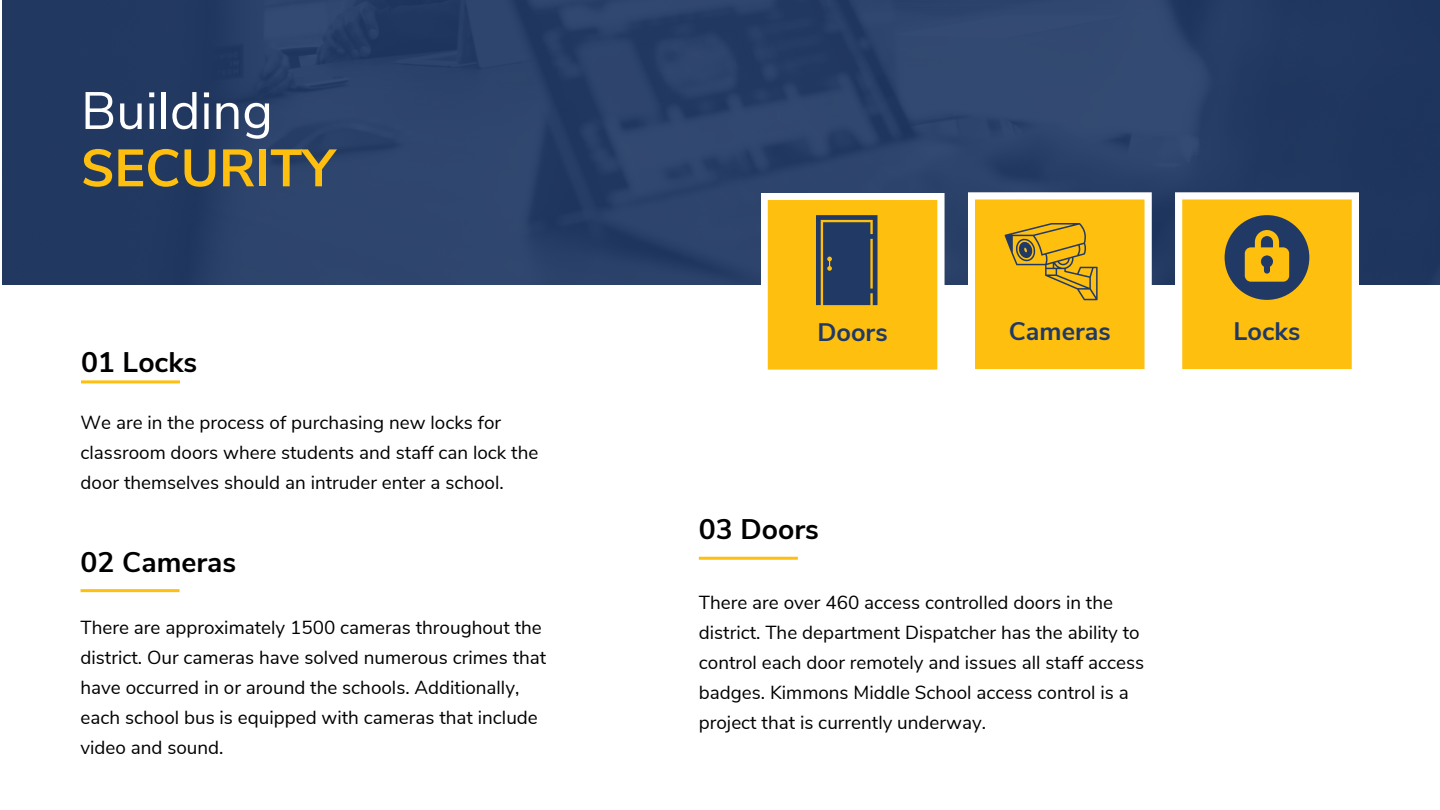
<style>
.page{position:relative;width:1440px;height:810px;background:#fff}
.page>*{position:absolute;margin:0;border:0;box-sizing:border-box;transform-origin:0 0}
.t1{font:52.4px "Nunito Sans";color:#fff}
.t2{font:700 52.4px "Nunito Sans";color:#febf0e}
.t3{font:700 28.3px "Nunito Sans";color:#000}
.t4{font:700 25.3px "Nunito Sans";color:#203965}
.t5{font:18.9px/30px "Nunito Sans";color:#000}
</style>
<div class="page">
<img style="left:2px;top:0;width:1438px;height:284px">
<hr style="left:81px;top:380px;width:99px;height:3px;background:#febf0e">
<hr style="left:81px;top:589px;width:99px;height:3px;background:#febf0e">
<hr style="left:699px;top:557px;width:99px;height:3px;background:#febf0e">
<svg style="left:761px;top:193px;width:184px;height:177px;background:#d7ae38"></svg>
<svg style="left:1175px;top:192px;width:184px;height:178px;background:#e2b42f"></svg>
<svg style="left:968px;top:192px;width:184px;height:178px;background:#f4bf2b"></svg>
<h1 class="t1" style="left:81px;top:76px;width:193px">Building</h1>
<h1 class="t2" style="left:81px;top:133px;width:255px">SECURITY</h1>
<h2 class="t3" style="left:81px;top:344px;width:118px">01 Locks</h2>
<p class="t5" style="left:81px;top:408px;width:459px">We are in the process of purchasing new locks for classroom doors where students and staff can lock the door themselves should an intruder enter a school.</p>
<h2 class="t3" style="left:81px;top:544px;width:157px">02 Cameras</h2>
<p class="t5" style="left:81px;top:613px;width:467px">There are approximately 1500 cameras throughout the district. Our cameras have solved numerous crimes that have occurred in or around the schools. Additionally, each school bus is equipped with cameras that include video and sound.</p>
<h3 class="t4" style="left:817px;top:315px;width:72px">Doors</h3>
<h2 class="t3" style="left:699px;top:510px;width:122px">03 Doors</h2>
<h3 class="t4" style="left:1009px;top:315px;width:104px">Cameras</h3>
<h3 class="t4" style="left:1234px;top:315px;width:68px">Locks</h3>
<p class="t5" style="left:699px;top:588px;width:447px">There are over 460 access controlled doors in the district. The department Dispatcher has the ability to control each door remotely and issues all staff access badges. Kimmons Middle School access control is a project that is currently underway.</p>
</div>
